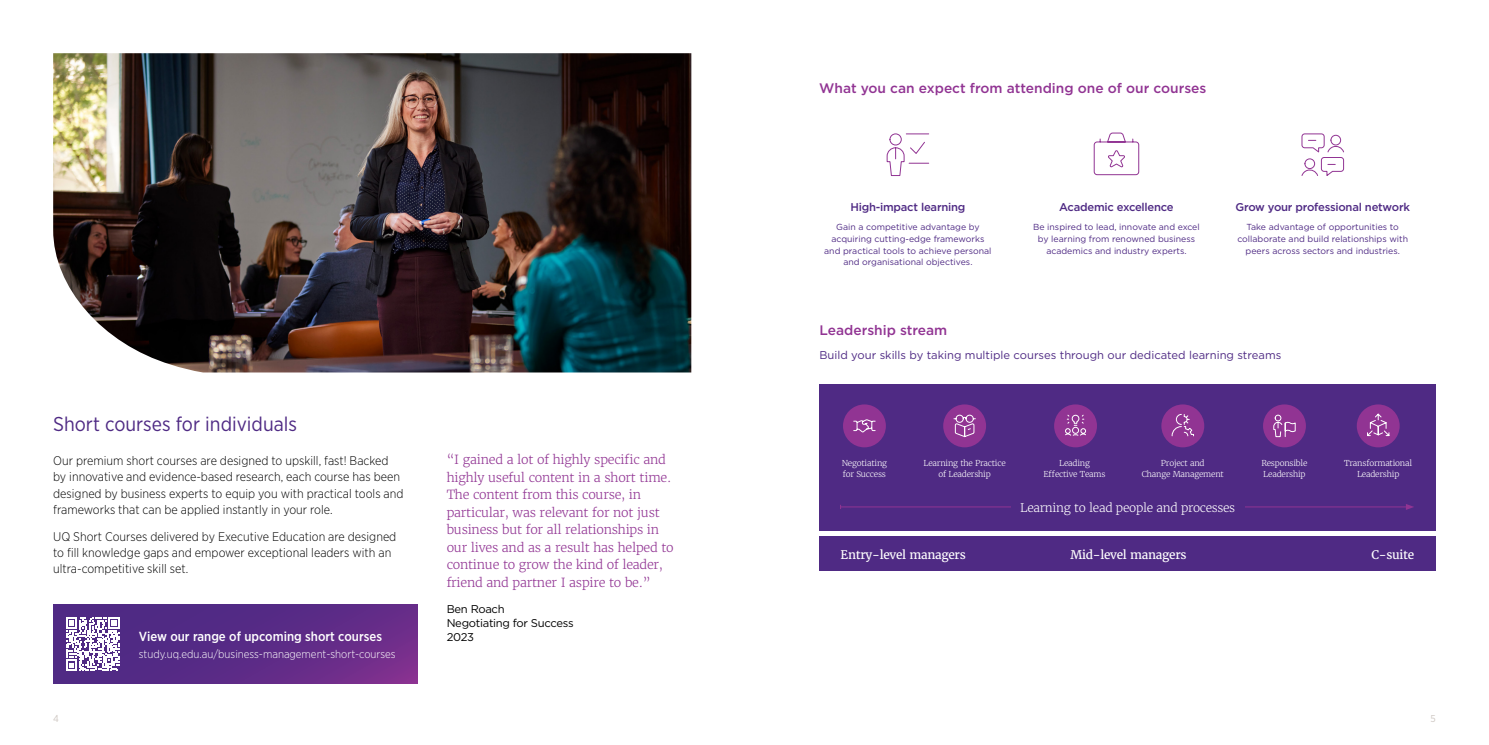
<style>
.page{position:relative;width:1489px;height:745px;background:#fff}
.page>*{position:absolute;margin:0;border:0;box-sizing:border-box;transform-origin:0 0}
.t1{font:20px "Gotham Narrow";color:#4f2a84}
.t2{font:500 13.75px "Gotham";color:#913493}
.t3{font:500 13.12px "Gotham Narrow";color:#fff}
.t4{font:300 12.5px/16.2px "Gotham Narrow";color:#000}
.t5{font:300 12.5px/17.5px "Merriweather";letter-spacing:-.02em;color:#913493}
.t6{font:11.88px "Merriweather";letter-spacing:-.025em;color:#fff}
.t7{font:300 11.88px "Merriweather";letter-spacing:-.025em;color:#fff}
.t8{font:11.25px "Gotham";color:#4f2a84}
.t9{font:500 11.25px "Gotham";letter-spacing:-.02em;color:#4f2a84}
.t10{font:300 11.25px "Gotham Narrow";color:#fff}
.t11{font:11.25px/13.8px "Gotham";letter-spacing:-.025em;color:#000}
.t12{font:10px "Gotham Narrow";color:#cdc6c1}
.t13{font:8.75px/11.9px "Gotham";color:#4f2a84;text-align:center}
.t14{font:300 8.12px/10.6px "Merriweather";letter-spacing:-.025em;color:#fff;text-align:center}
</style>
<div class="page">
<svg style="left:53px;top:604px;width:364px;height:79px;background:#5c2b86"></svg>
<img style="left:53px;top:53px;width:638px;height:319px">
<svg style="left:886px;top:133px;width:43px;height:43px"></svg>
<svg style="left:1093px;top:132px;width:46px;height:43px"></svg>
<svg style="left:1301px;top:133px;width:43px;height:43px"></svg>
<svg style="left:66px;top:616px;width:54px;height:54px"></svg>
<div style="left:819px;top:384px;width:616px;height:146px;background:#4f2a84"></div>
<div style="left:819px;top:536px;width:616px;height:35px;background:#4f2a84"></div>
<hr style="left:840px;top:506px;width:567px;height:1px;background:#913493">
<svg style="left:1405px;top:504px;width:8px;height:5px"></svg>
<div style="left:943px;top:404px;width:43px;height:43px;background:#913493;border-radius:50%"></div>
<svg style="left:953px;top:414px;width:23px;height:23px"></svg>
<div style="left:1262px;top:404px;width:43px;height:43px;background:#913493;border-radius:50%"></div>
<svg style="left:1273px;top:414px;width:23px;height:23px"></svg>
<div style="left:1161px;top:404px;width:43px;height:43px;background:#913493;border-radius:50%"></div>
<svg style="left:1171px;top:414px;width:23px;height:22px"></svg>
<div style="left:1010px;top:499px;width:234px;height:12px;background:#4f2a84"></div>
<div style="left:843px;top:404px;width:42px;height:43px;background:#913493;border-radius:50%"></div>
<svg style="left:853px;top:419px;width:23px;height:13px"></svg>
<div style="left:1054px;top:404px;width:42px;height:43px;background:#913493;border-radius:50%"></div>
<svg style="left:1065px;top:414px;width:21px;height:22px"></svg>
<div style="left:1356px;top:404px;width:43px;height:43px;background:#913493;border-radius:50%"></div>
<svg style="left:1367px;top:413px;width:23px;height:23px"></svg>
<p class="t2" style="left:819px;top:79px;width:389px">What you can expect from attending one of our courses</p>
<p class="t9" style="left:850px;top:199px;width:117px">High-impact learning</p>
<p class="t13" style="left:824px;top:220px;width:169px">Gain a competitive advantage by acquiring cutting-edge frameworks and practical tools to achieve personal and organisational objectives.</p>
<p class="t9" style="left:1059px;top:199px;width:116px">Academic excellence</p>
<p class="t13" style="left:1033px;top:220px;width:168px">Be inspired to lead, innovate and excel by learning from renowned business academics and industry experts.</p>
<p class="t9" style="left:1235px;top:199px;width:176px">Grow your professional network</p>
<p class="t13" style="left:1237px;top:220px;width:172px">Take advantage of opportunities to collaborate and build relationships with peers across sectors and industries.</p>
<h1 class="t1" style="left:53px;top:411px;width:245px">Short courses for individuals</h1>
<p class="t4" style="left:53px;top:452px;width:352px">Our premium short courses are designed to upskill, fast! Backed by innovative and evidence-based research, each course has been designed by business experts to equip you with practical tools and frameworks that can be applied instantly in your role.</p>
<p class="t4" style="left:53px;top:527px;width:345px">UQ Short Courses delivered by Executive Education are designed to fill knowledge gaps and empower exceptional leaders with an ultra-competitive skill set.</p>
<p class="t3" style="left:139px;top:627px;width:245px">View our range of upcoming short courses</p>
<p class="t10" style="left:139px;top:646px;width:258px">study.uq.edu.au/business-management-short-courses</p>
<p class="t5" style="left:446px;top:451px;width:228px">“I gained a lot of highly specific and highly useful content in a short time.<br>The content from this course, in particular, was relevant for not just business but for all relationships in our lives and as a result has helped to continue to grow the kind of leader, friend and partner I aspire to be.”</p>
<p class="t11" style="left:446px;top:601px;width:128px">Ben Roach<br>Negotiating for Success<br>2023</p>
<p class="t2" style="left:819px;top:320px;width:129px">Leadership stream</p>
<p class="t8" style="left:819px;top:347px;width:463px">Build your skills by taking multiple courses through our dedicated learning streams</p>
<p class="t14" style="left:1141px;top:458px;width:84px">Project and<br>Change Management</p>
<p class="t14" style="left:1344px;top:458px;width:69px">Transformational<br>Leadership</p>
<p class="t7" style="left:1020px;top:499px;width:216px">Learning to lead people and processes</p>
<p class="t14" style="left:841px;top:458px;width:47px;text-align:left">Negotiating for Success</p>
<p class="t14" style="left:923px;top:458px;width:84px">Learning the Practice of Leadership</p>
<p class="t14" style="left:1043px;top:458px;width:63px">Leading<br>Effective Teams</p>
<p class="t14" style="left:1261px;top:458px;width:48px;text-align:left">Responsible<br>Leadership</p>
<p class="t6" style="left:840px;top:546px;width:127px">Entry-level managers</p>
<p class="t6" style="left:1070px;top:546px;width:117px">Mid-level managers</p>
<p class="t6" style="left:1371px;top:546px;width:44px">C-suite</p>
<p class="t12" style="left:53px;top:712px;width:7px">4</p>
<p class="t12" style="left:1430px;top:712px;width:7px">5</p>
</div>
